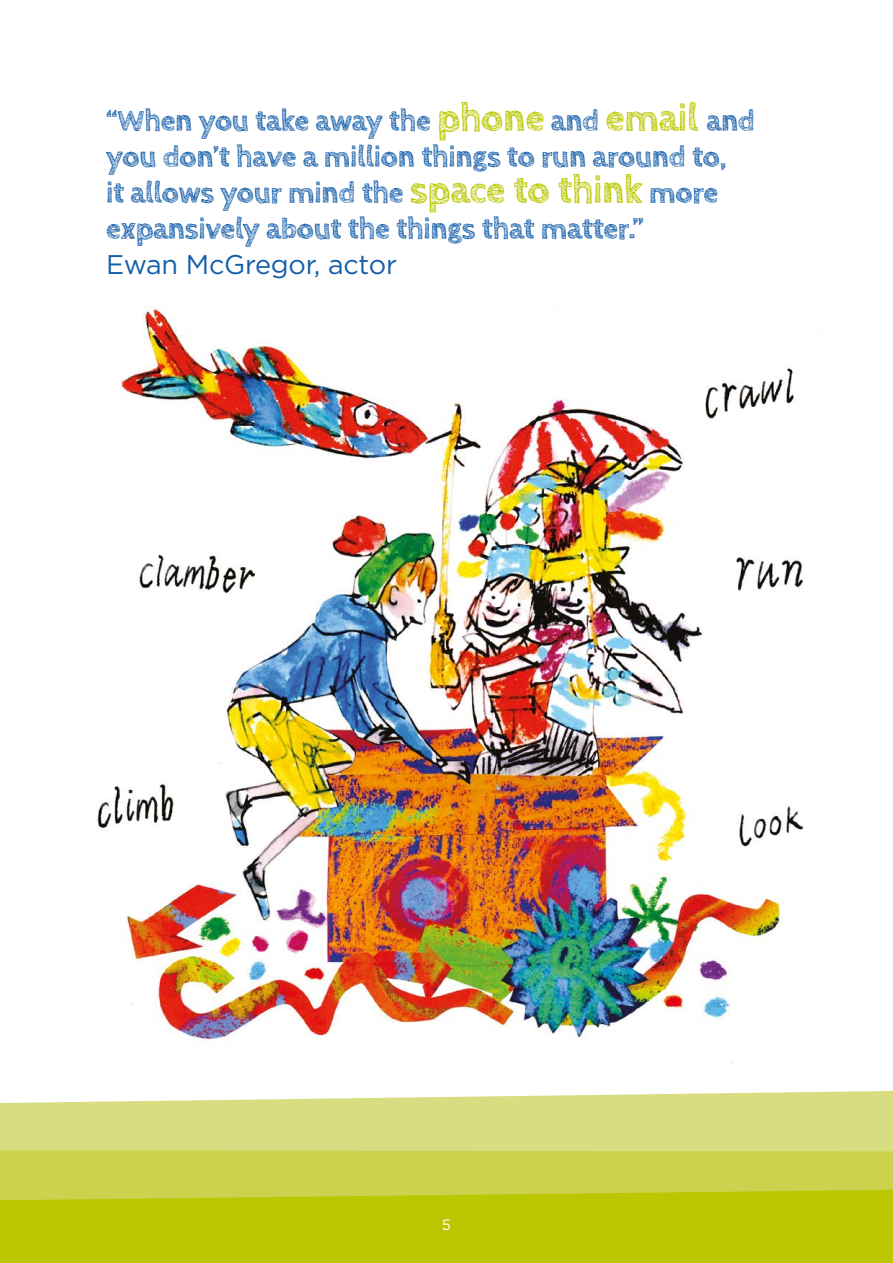
<style>
.page{position:relative;width:893px;height:1263px;background:#fff}
.page>*{position:absolute;margin:0;border:0;box-sizing:border-box;transform-origin:0 0}
.t1{font:700 30px/36px "Cabin Sketch";letter-spacing:-.01em;color:#155faa}
.t2{font:27px "Gotham";letter-spacing:-.01em;color:#155faa}
.t3{font:15px "Gotham";color:#fff}
.s1{font-size:39px;color:#bbc801}
</style>
<div class="page">
<img style="left:121px;top:307px;width:665px;height:757px">
<svg style="left:0;top:1091px;width:893px;height:59px;background:#dce08e"></svg>
<div style="left:0;top:1200px;width:893px;height:63px;background:#bbc801"></div>
<svg style="left:0;top:1150px;width:893px;height:50px;background:#c9d147"></svg>
<img style="left:720px;top:530px;width:83px;height:88px">
<img style="left:97px;top:771px;width:107px;height:88px">
<img style="left:682px;top:348px;width:112px;height:77px">
<img style="left:129px;top:525px;width:144px;height:78px">
<img style="left:720px;top:797px;width:84px;height:62px">
<p class="t1" style="left:106px;top:103px;width:650px">“When you take away the <span class="s1">phone</span> and <span class="s1">email</span> and you don’t have a million things to run around to,<br>it allows your mind the <span class="s1">space to think</span> more expansively about the things that matter.”</p>
<p class="t2" style="left:106px;top:249px;width:292px">Ewan McGregor, actor</p>
<p class="t3" style="left:442px;top:1216px;width:11px">5</p>
</div>
